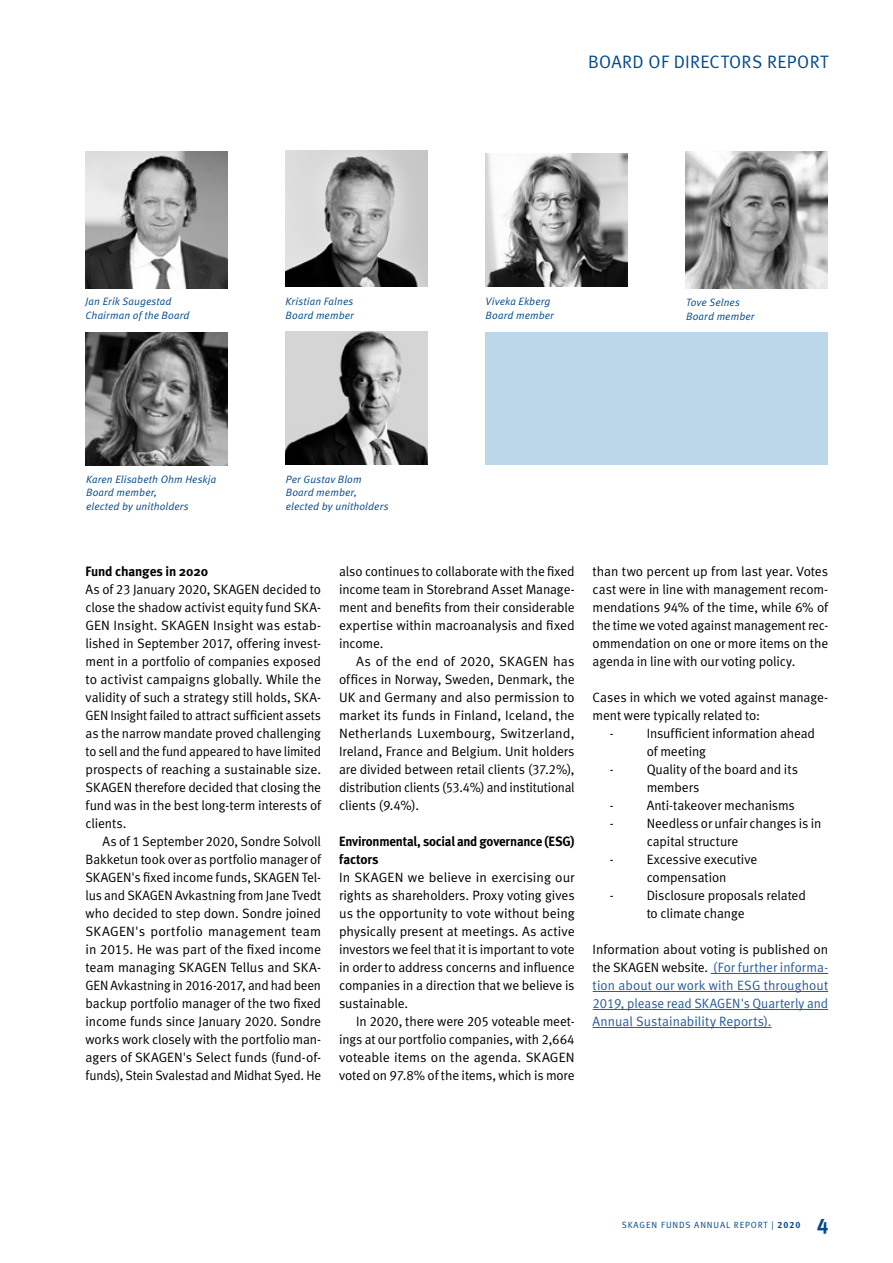
<style>
.page{position:relative;width:893px;height:1263px;background:#fff}
.page>*{position:absolute;margin:0;border:0;box-sizing:border-box;transform-origin:0 0}
.t1{font:21px "Meta Bold LF";color:#00498d}
.t2{font:18px "Meta Normal";letter-spacing:.02em;color:#00498d}
.t3{font:13.5px/18px "Meta Normal LF";letter-spacing:-.01em;color:#000;text-align:justify}
.t4{font:13.5px/18px "Meta Normal LF";letter-spacing:.005em;color:#275b9b;text-align:justify}
.t5{font:700 13.5px/18px "Meta";letter-spacing:-.015em;color:#000;scale:.96 1}
.t6{font:700 13.5px "Meta";letter-spacing:-.015em;color:#000}
.t7{font:italic 10.65px/13.8px "Meta Normal LF";letter-spacing:.01em;color:#00498d}
.t8{font:9px "Meta Normal LF";letter-spacing:.1em;color:#00498d}
.s1{color:#000}
.s2{font-family:"Meta Bold LF"}
</style>
<div class="page">
<hr style="left:711px;top:973px;width:117px;height:1px;background:#275b9b">
<hr style="left:593px;top:991px;width:235px;height:1px;background:#275b9b">
<hr style="left:593px;top:1009px;width:235px;height:1px;background:#275b9b">
<hr style="left:593px;top:1027px;width:179px;height:1px;background:#275b9b">
<img style="left:86px;top:152px;width:142px;height:136px">
<img style="left:686px;top:152px;width:142px;height:136px">
<img style="left:286px;top:150px;width:142px;height:137px">
<img style="left:486px;top:153px;width:142px;height:134px">
<img style="left:286px;top:331px;width:142px;height:134px">
<img style="left:86px;top:332px;width:142px;height:134px">
<div style="left:486px;top:332px;width:342px;height:132px;background:#bcd6ea"></div>
<h2 class="t2" style="left:588px;top:51px;width:242px">BOARD OF DIRECTORS REPORT</h2>
<p class="t7" style="left:86px;top:294px;width:105px">Jan Erik Saugestad<br>Chairman of the Board</p>
<p class="t7" style="left:286px;top:294px;width:70px">Kristian Falnes<br>Board member</p>
<p class="t7" style="left:686px;top:295px;width:70px">Tove Selnes<br>Board member</p>
<p class="t7" style="left:486px;top:294px;width:70px">Viveka Ekberg<br>Board member</p>
<p class="t7" style="left:86px;top:472px;width:132px">Karen Elisabeth Ohm Heskja<br>Board member,<br>elected by unitholders</p>
<p class="t7" style="left:286px;top:472px;width:104px">Per Gustav Blom<br>Board member, elected by unitholders</p>
<p class="t6" style="left:86px;top:563px;width:124px">Fund changes in 2020</p>
<p class="t3" style="left:86px;top:580px;width:237px">As of 23 January 2020, SKAGEN decided to close the shadow activist equity fund SKA-GEN Insight. SKAGEN Insight was estab&shy;lished in September 2017, offering invest&shy;ment in a portfolio of companies exposed to activist campaigns globally. While the validity of such a strategy still holds, SKA-GEN Insight failed to attract sufficient assets as the narrow mandate proved challenging to sell and the fund appeared to have limited prospects of reaching a sustainable size.<br>SKAGEN therefore decided that closing the fund was in the best long-term interests of clients.</p>
<p class="t3" style="left:86px;top:832px;width:237px;text-indent:17px">As of 1 September 2020, Sondre Solvoll Bakketun took over as portfolio manager of SKAGEN's fixed income funds, SKAGEN Tel&shy;lus and SKAGEN Avkastning from Jane Tvedt who decided to step down. Sondre joined SKAGEN's portfolio management team in 2015. He was part of the fixed income team managing SKAGEN Tellus and SKA-GEN Avkastning in 2016-2017, and had been backup portfolio manager of the two fixed income funds since January 2020. Sondre works work closely with the portfolio man&shy;agers of SKAGEN's Select funds (fund-of&shy;funds), Stein Svalestad and Midhat Syed. He</p>
<p class="t3" style="left:339px;top:562px;width:237px">also continues to collaborate with the fixed income team in Storebrand Asset Manage&shy;ment and benefits from their considerable expertise within macroanalysis and fixed income.</p>
<p class="t3" style="left:339px;top:652px;width:237px;text-indent:17px">As of the end of 2020, SKAGEN has offices in Norway, Sweden, Denmark, the UK and Germany and also permission to market its funds in Finland, Iceland, the Netherlands Luxembourg, Switzerland, Ireland, France and Belgium. Unit holders are divided between retail clients (37.2%), distribution clients (53.4%) and institutional clients (9.4%).</p>
<p class="t5" style="left:339px;top:832px;width:247px">Environmental, social and governance (ESG) factors</p>
<p class="t3" style="left:339px;top:868px;width:237px">In SKAGEN we believe in exercising our rights as shareholders. Proxy voting gives us the opportunity to vote without being physically present at meetings. As active investors we feel that it is important to vote in order to address concerns and influence companies in a direction that we believe is sustainable.</p>
<p class="t3" style="left:339px;top:1012px;width:237px;text-indent:17px">In 2020, there were 205 voteable meet&shy;ings at our portfolio companies, with 2,664 voteable items on the agenda. SKAGEN voted on 97.8% of the items, which is more</p>
<p class="t3" style="left:593px;top:562px;width:237px">than two percent up from last year. Votes cast were in line with management recom&shy;mendations 94% of the time, while 6% of the time we voted against management rec&shy;ommendation on one or more items on the agenda in line with our voting policy.</p>
<p class="t3" style="left:593px;top:688px;width:237px">Cases in which we voted against manage-</p>
<p class="t3" style="left:593px;top:706px;width:169px">ment were typically related to:</p>
<p class="t3" style="left:610px;top:724px;width:5px">-</p>
<p class="t3" style="left:647px;top:724px;width:170px">Insufficient information ahead of meeting</p>
<p class="t3" style="left:610px;top:760px;width:5px">-</p>
<p class="t3" style="left:647px;top:760px;width:153px">Quality of the board and its members</p>
<p class="t3" style="left:610px;top:796px;width:5px">-</p>
<p class="t3" style="left:647px;top:796px;width:150px">Anti-takeover mechanisms</p>
<p class="t3" style="left:610px;top:814px;width:5px">-</p>
<p class="t3" style="left:647px;top:814px;width:176px">Needless or unfair changes is in capital structure</p>
<p class="t3" style="left:610px;top:850px;width:5px">-</p>
<p class="t3" style="left:647px;top:850px;width:112px">Excessive executive compensation</p>
<p class="t3" style="left:610px;top:886px;width:5px">-</p>
<p class="t3" style="left:647px;top:886px;width:161px">Disclosure proposals related to climate change</p>
<p class="t4" style="left:593px;top:940px;width:237px"><span class="s1">Information about voting is published on the SKAGEN website.</span> (For further informa&shy;tion about our work with ESG throughout 2019, please read SKAGEN's Quarterly and Annual Sustainability Reports).</p>
<p class="t8" style="left:622px;top:1220px;width:180px">SKAGEN FUNDS ANNUAL REPORT | <span class="s2">2020</span></p>
<h1 class="t1" style="left:817px;top:1212px;width:13px">4</h1>
</div>
